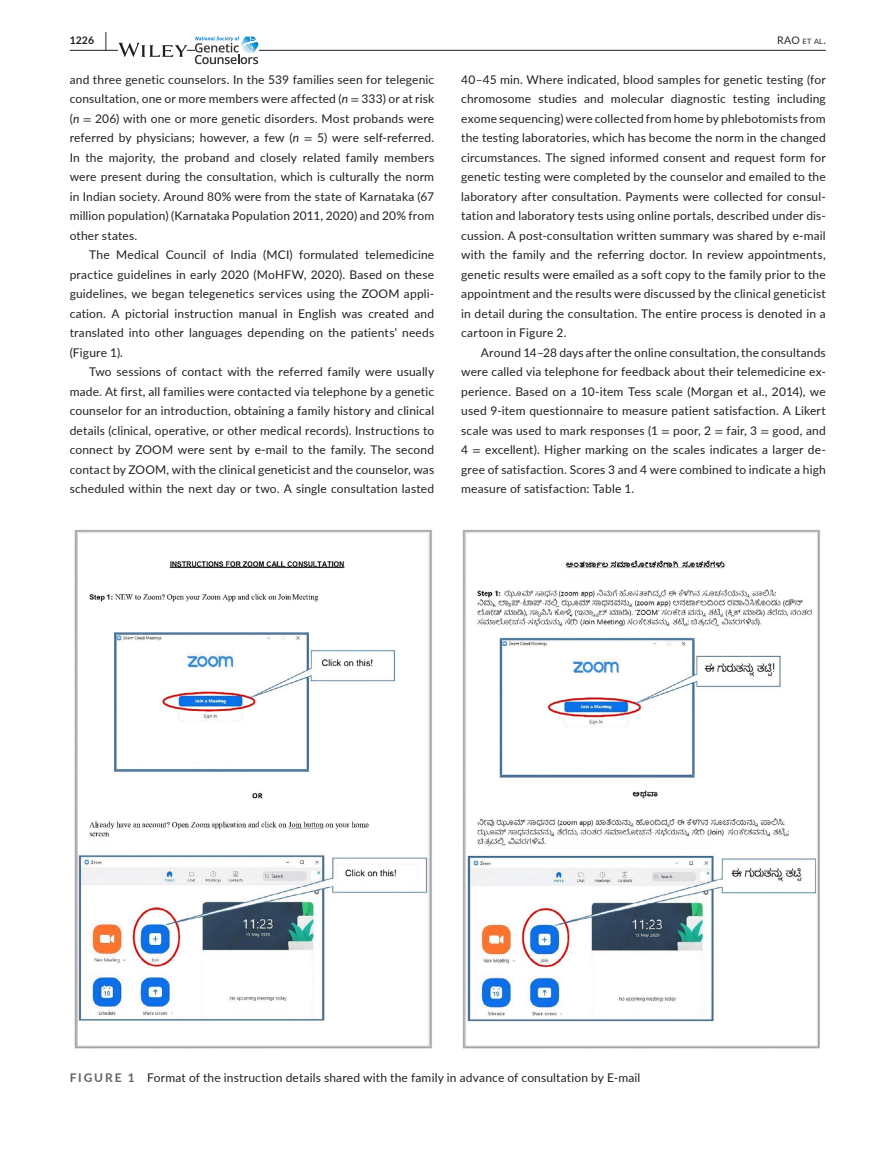
<style>
.page{position:relative;width:893px;height:1174px;background:#fff}
.page>*{position:absolute;margin:0;border:0;box-sizing:border-box;transform-origin:0 0}
.t1{font:12px/19.5px "Lato";letter-spacing:.015em;color:#231f20;text-align:justify}
.t2{font:10.5px "Lato";color:#231f20}
.t3{font:700 10.5px "Lato";color:#231f20}
.s1{font-size:19.5px}
.s2{font-size:7.35px}
.s3{font-style:italic}
.s4{font-family:"STIX"}
.s5{font-weight:700;color:#636366}
</style>
<div class="page">
<hr style="left:70px;top:50px;width:756px;height:1px;background:#231f20">
<svg style="left:118px;top:43px;width:69px;height:14px"></svg>
<svg style="left:195px;top:37px;width:63px;height:27px"></svg>
<img style="left:74px;top:529px;width:746px;height:520px">
<p class="t3" style="left:70px;top:33px;width:39px">1226 <span class="s1">|</span></p>
<p class="t2" style="left:777px;top:33px;width:50px">RAO <span class="s2">et al</span>.</p>
<p class="t1" style="left:70px;top:69px;width:366px">and three genetic counselors. In the 539 families seen for telegenic consultation, one or more members were affected (<span class="s3">n</span> <span class="s4">=</span> 333) or at risk (<span class="s3">n</span> <span class="s4">=</span> 206) with one or more genetic disorders. Most probands were referred by physicians; however, a few (<span class="s3">n</span> <span class="s4">=</span> 5) were self-referred.<br>In the majority, the proband and closely related family members were present during the consultation, which is culturally the norm in Indian society. Around 80% were from the state of Karnataka (67 million population) (Karnataka Population 2011, 2020) and 20% from other states.</p>
<p class="t1" style="left:70px;top:245px;width:366px;text-indent:20px">The Medical Council of India (MCI) formulated telemedicine practice guidelines in early 2020 (MoHFW, 2020). Based on these guidelines, we began telegenetics services using the ZOOM appli&shy;cation. A pictorial instruction manual in English was created and translated into other languages depending on the patients’ needs (Figure 1).</p>
<p class="t1" style="left:70px;top:362px;width:366px;text-indent:20px">Two sessions of contact with the referred family were usually made. At first, all families were contacted via telephone by a genetic counselor for an introduction, obtaining a family history and clinical details (clinical, operative, or other medical records). Instructions to connect by ZOOM were sent by e-mail to the family. The second contact by ZOOM, with the clinical geneticist and the counselor, was scheduled within the next day or two. A single consultation lasted</p>
<p class="t1" style="left:461px;top:69px;width:366px">40–45 min. Where indicated, blood samples for genetic testing (for chromosome studies and molecular diagnostic testing including exome sequencing) were collected from home by phlebotomists from the testing laboratories, which has become the norm in the changed circumstances. The signed informed consent and request form for genetic testing were completed by the counselor and emailed to the laboratory after consultation. Payments were collected for consul&shy;tation and laboratory tests using online portals, described under dis&shy;cussion. A post-consultation written summary was shared by e-mail with the family and the referring doctor. In review appointments, genetic results were emailed as a soft copy to the family prior to the appointment and the results were discussed by the clinical geneticist in detail during the consultation. The entire process is denoted in a cartoon in Figure 2.</p>
<p class="t1" style="left:461px;top:342px;width:366px;text-indent:20px">Around 14–28 days after the online consultation, the consultands were called via telephone for feedback about their telemedicine ex&shy;perience. Based on a 10-item Tess scale (Morgan et al., 2014), we used 9-item questionnaire to measure patient satisfaction. A Likert scale was used to mark responses (1 <span class="s4">=</span> poor, 2 <span class="s4">=</span> fair, 3 <span class="s4">=</span> good, and 4 <span class="s4">=</span> excellent). Higher marking on the scales indicates a larger de&shy;gree of satisfaction. Scores 3 and 4 were combined to indicate a high measure of satisfaction: Table 1.</p>
<p class="t1" style="left:70px;top:1067px;width:572px"><span class="s5">FIGURE 1</span> Format of the instruction details shared with the family in advance of consultation by E-mail</p>
</div>
